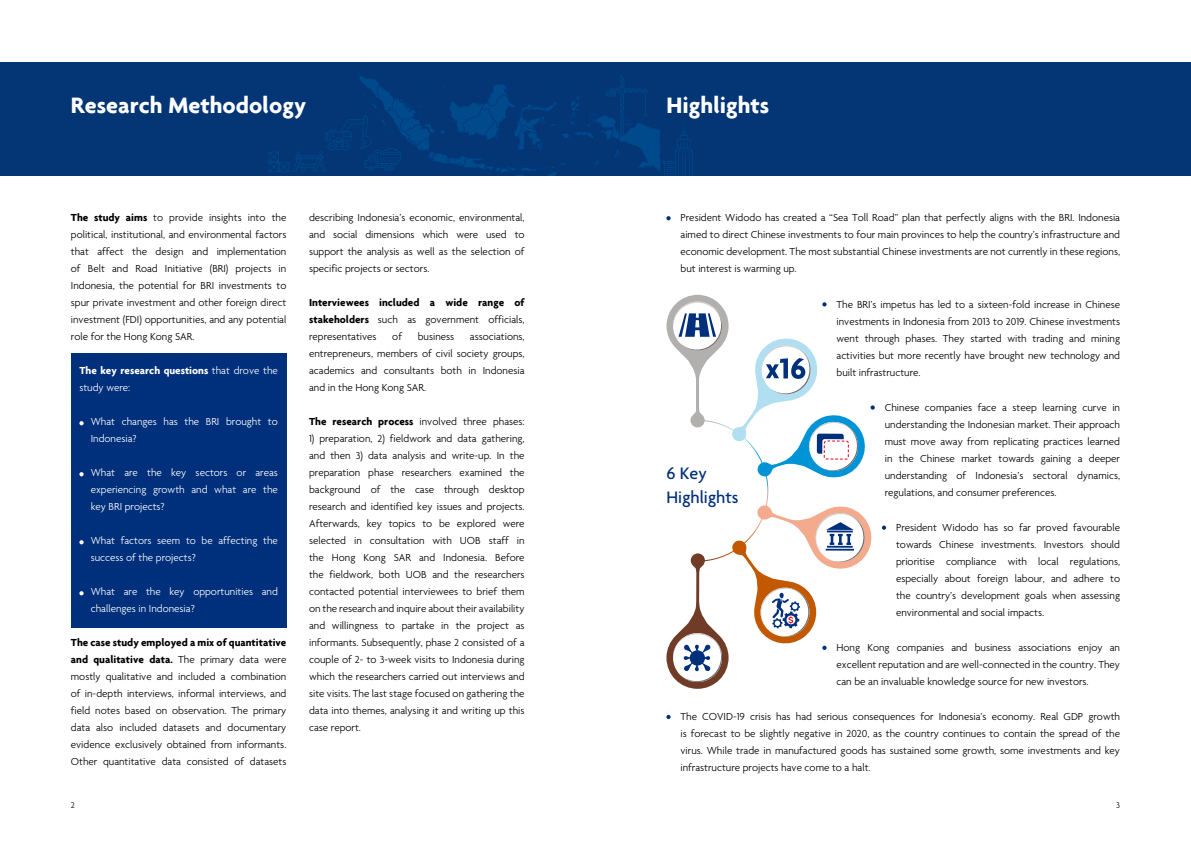
<style>
.page{position:relative;width:1191px;height:842px;background:#fff}
.page>*{position:absolute;margin:0;border:0;box-sizing:border-box;transform-origin:0 0}
.t1{font:700 24px "Agenda";color:#fff}
.t2{font:500 18px/24px "Agenda";color:#002f7b}
.t3{font:300 11px/17px "Agenda";color:#000;text-align:justify}
.t4{font:300 11px/17px "Agenda";color:#fff}
.t5{font:700 11px/17px "Agenda";color:#000;text-align:justify}
.t6{font:700 11px/17px "Agenda";color:#fff}
.t7{font:300 9px "Agenda";color:#000}
.s1{font-weight:700}
.s2{font-weight:300}
</style>
<div class="page">
<div style="left:0;top:62px;width:1191px;height:114px;background:#043575"></div>
<svg style="left:269px;top:76px;width:424px;height:100px"></svg>
<svg style="left:882px;top:525px;width:4px;height:5px"></svg>
<svg style="left:666px;top:216px;width:4px;height:4px"></svg>
<svg style="left:666px;top:715px;width:4px;height:4px"></svg>
<svg style="left:666px;top:295px;width:209px;height:394px"></svg>
<div style="left:71px;top:353px;width:215px;height:274px;background:#002f7b"></div>
<svg style="left:79px;top:421px;width:5px;height:4px"></svg>
<svg style="left:79px;top:472px;width:5px;height:4px"></svg>
<svg style="left:79px;top:540px;width:5px;height:4px"></svg>
<svg style="left:79px;top:591px;width:5px;height:4px"></svg>
<h1 class="t1" style="left:71px;top:91px;width:237px">Research Methodology</h1>
<h1 class="t1" style="left:666px;top:91px;width:104px">Highlights</h1>
<p class="t3" style="left:71px;top:209px;width:217px"><span class="s1">The study aims</span> to provide insights into the political, institutional, and environmental factors that affect the design and implementation of Belt and Road Initiative (BRI) projects in Indonesia, the potential for BRI investments to spur private investment and other foreign direct investment (FDI) opportunities, and any potential role for the Hong Kong SAR.</p>
<p class="t6" style="left:79px;top:362px;width:200px">The key research questions <span class="s2">that drove the study were:</span></p>
<p class="t4" style="left:91px;top:413px;width:189px">What changes has the BRI brought to<br>Indonesia?</p>
<p class="t4" style="left:91px;top:464px;width:189px;text-align:justify">What are the key sectors or areas experiencing growth and what are the key BRI projects?</p>
<p class="t4" style="left:91px;top:532px;width:189px">What factors seem to be affecting the success of the projects?</p>
<p class="t4" style="left:91px;top:583px;width:189px">What are the key opportunities and challenges in Indonesia?</p>
<p class="t3" style="left:71px;top:634px;width:217px"><span class="s1">The case study employed a mix of quantitative and qualitative data.</span> The primary data were mostly qualitative and included a combination of in-depth interviews, informal interviews, and field notes based on observation. The primary data also included datasets and documentary evidence exclusively obtained from informants.<br>Other quantitative data consisted of datasets</p>
<p class="t3" style="left:309px;top:209px;width:217px">describing Indonesia’s economic, environmental, and social dimensions which were used to support the analysis as well as the selection of specific projects or sectors.</p>
<p class="t5" style="left:309px;top:294px;width:217px">Interviewees included a wide range of stakeholders <span class="s2">such as government officials, representatives</span></p>
<p class="t3" style="left:392px;top:328px;width:11px">of</p>
<p class="t3" style="left:418px;top:328px;width:38px">business</p>
<p class="t3" style="left:309px;top:328px;width:217px;text-indent:161px">associations, entrepreneurs, members of civil society groups, academics and consultants both in Indonesia and in the Hong Kong SAR.</p>
<p class="t3" style="left:309px;top:413px;width:217px"><span class="s1">The research process</span> involved three phases:</p>
<p class="t3" style="left:309px;top:430px;width:217px">1) preparation, 2) fieldwork and data gathering, and then 3) data analysis and write-up. In the preparation phase researchers examined the background of the case through desktop research and identified key issues and projects.<br>Afterwards, key topics to be explored were selected in consultation with UOB staff in the Hong Kong SAR and Indonesia. Before the fieldwork, both UOB and the researchers contacted potential interviewees to brief them on the research and inquire about their availability and willingness to partake in the project as informants. Subsequently, phase 2 consisted of a couple of 2- to 3-week visits to Indonesia during which the researchers carried out interviews and site visits. The last stage focused on gathering the data into themes, analysing it and writing up this case report.</p>
<p class="t3" style="left:680px;top:209px;width:441px">President Widodo has created a “Sea Toll Road” plan that perfectly aligns with the BRI. Indonesia aimed to direct Chinese investments to four main provinces to help the country’s infrastructure and economic development. The most substantial Chinese investments are not currently in these regions, but interest is warming up.</p>
<h2 class="t2" style="left:666px;top:461px;width:74px">6 Key<br>Highlights</h2>
<p class="t3" style="left:836px;top:295px;width:285px">The BRI’s impetus has led to a sixteen-fold increase in Chinese investments in Indonesia from 2013 to 2019. Chinese investments went through phases. They started with trading and mining activities but more recently have brought new technology and built infrastructure.</p>
<p class="t3" style="left:884px;top:398px;width:237px">Chinese companies face a steep learning curve in understanding the Indonesian market. Their approach must move away from replicating practices learned in the Chinese market towards gaining a deeper understanding of Indonesia’s sectoral dynamics, regulations, and consumer preferences.</p>
<p class="t3" style="left:896px;top:519px;width:225px">President Widodo has so far proved favourable towards Chinese investments. Investors should prioritise compliance with local regulations, especially about foreign labour, and adhere to the country’s development goals when assessing environmental and social impacts.</p>
<p class="t3" style="left:836px;top:639px;width:285px">Hong Kong companies and business associations enjoy an excellent reputation and are well-connected in the country. They can be an invaluable knowledge source for new investors.</p>
<p class="t3" style="left:680px;top:708px;width:441px">The COVID-19 crisis has had serious consequences for Indonesia’s economy. Real GDP growth is forecast to be slightly negative in 2020, as the country continues to contain the spread of the virus. While trade in manufactured goods has sustained some growth, some investments and key infrastructure projects have come to a halt.</p>
<p class="t7" style="left:71px;top:800px;width:6px">2</p>
<p class="t7" style="left:1116px;top:800px;width:5px">3</p>
</div>
